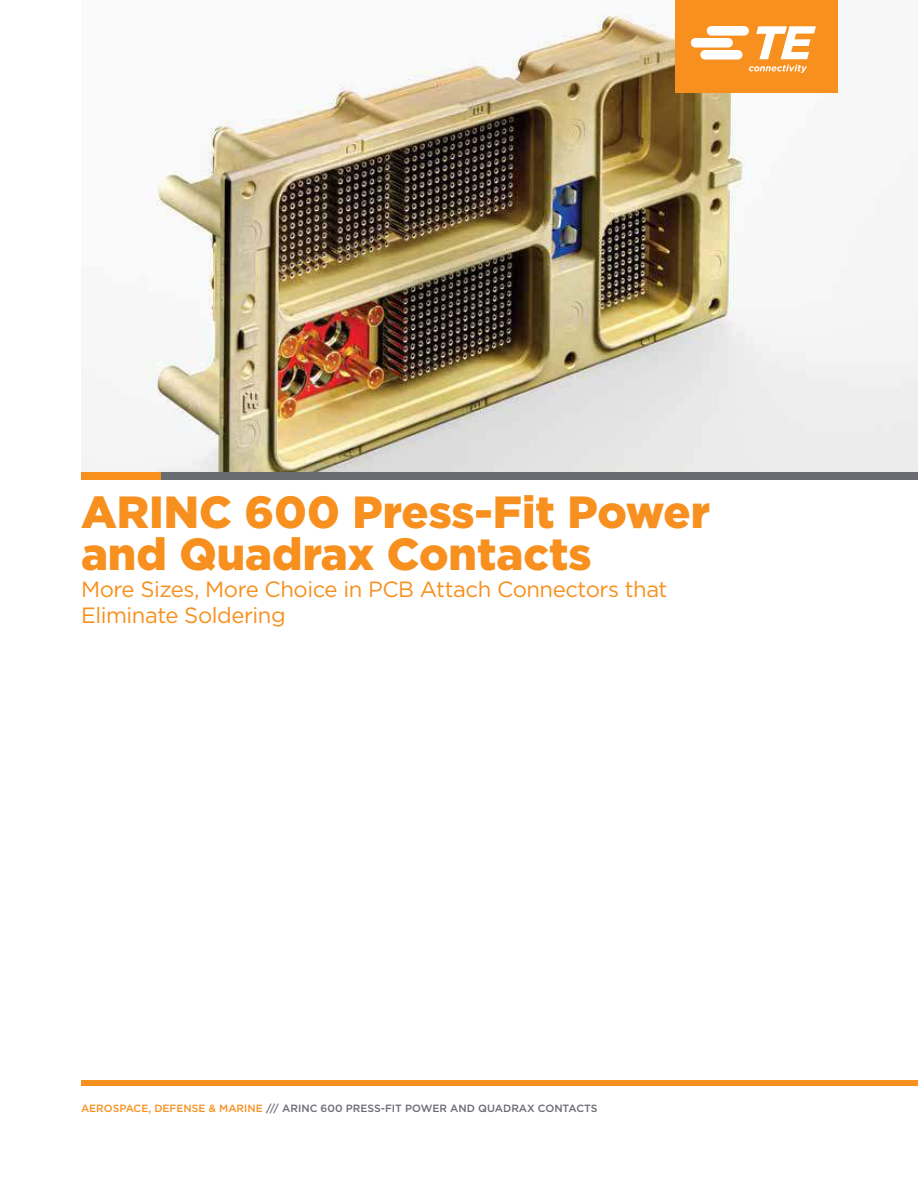
<style>
.page{position:relative;width:918px;height:1188px;background:#fff}
.page>*{position:absolute;margin:0;border:0;box-sizing:border-box;transform-origin:0 0}
.t1{font:900 45px/42px "Gotham";color:#f7901e}
.t2{font:22.05px/26.5px "Gotham";letter-spacing:-.02em;color:#f7901e}
.t3{font:500 10.5px "Gotham";color:#696b73}
.s1{color:#f7901e}
</style>
<div class="page">
<img style="left:81px;top:0;width:837px;height:472px">
<div style="left:675px;top:0;width:162px;height:93px;background:#f7901e"></div>
<svg style="left:691px;top:26px;width:125px;height:47px"></svg>
<div style="left:81px;top:1080px;width:837px;height:6px;background:#f7901e"></div>
<div style="left:160px;top:472px;width:758px;height:8px;background:#696b73"></div>
<div style="left:81px;top:472px;width:79px;height:8px;background:#f7901e"></div>
<h1 class="t1" style="left:81px;top:494px;width:631px">ARINC 600 Press-Fit Power and Quadrax Contacts</h1>
<h2 class="t2" style="left:81px;top:577px;width:588px">More Sizes, More Choice in PCB Attach Connectors that<br>Eliminate Soldering</h2>
<p class="t3" style="left:81px;top:1104px;width:518px"><span class="s1">AEROSPACE, DEFENSE &amp; MARINE</span> /// ARINC 600 PRESS-FIT POWER AND QUADRAX CONTACTS</p>
</div>
